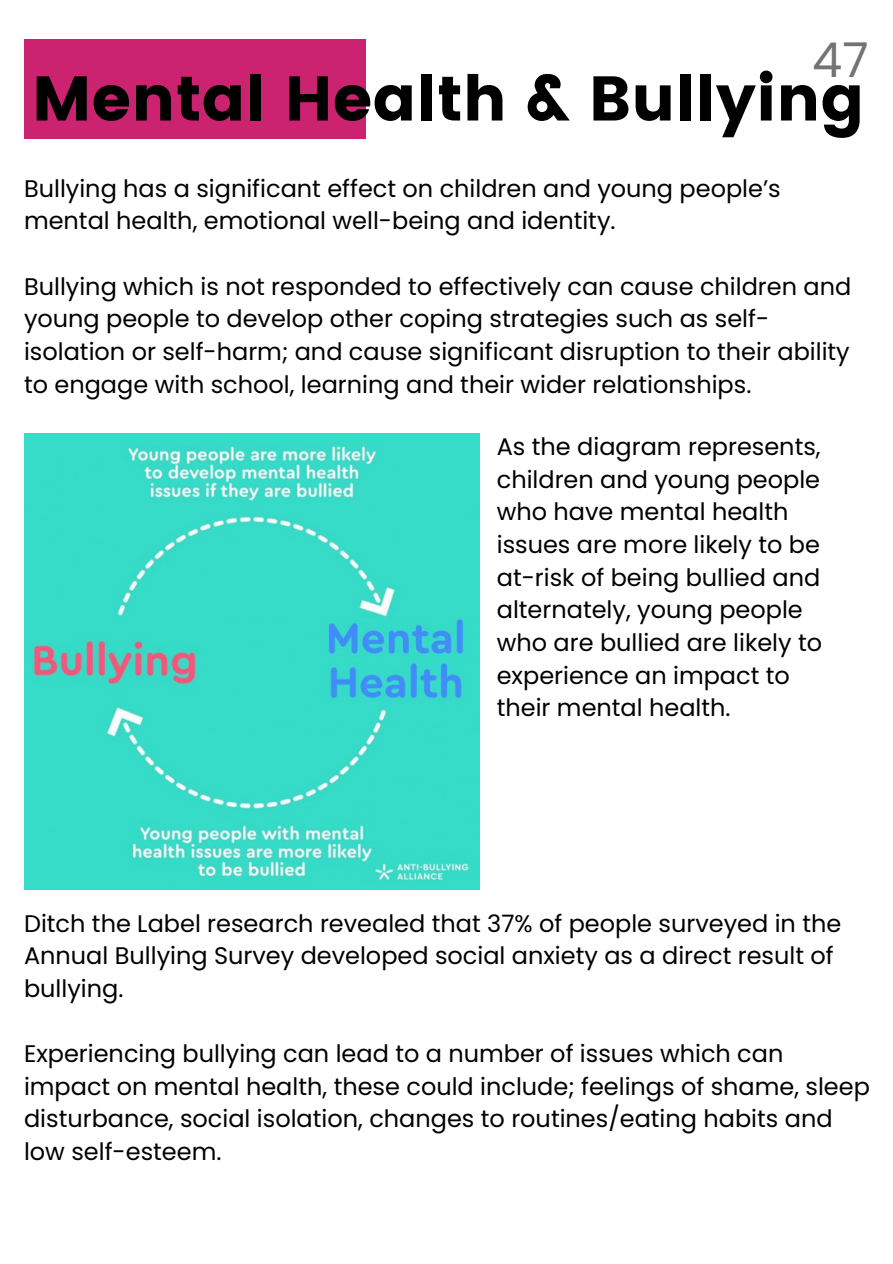
<style>
.page{position:relative;width:893px;height:1264px;background:#fff}
.page>*{position:absolute;margin:0;border:0;box-sizing:border-box;transform-origin:0 0}
.t1{font:63px "Poppins";color:#000}
.t2{font:48px "Poppins";color:#737373}
.t3{font:24px/32.5px "Poppins";color:#000}
</style>
<div class="page">
<div style="left:24px;top:40px;width:341px;height:99px;background:#cb236f"></div>
<img style="left:24px;top:434px;width:455px;height:455px">
<p class="t2" style="left:812px;top:27px;width:58px">47</p>
<p class="t1" style="left:32px;top:62px;width:833px">Mental Health &amp; Bullying</p>
<p class="t3" style="left:24px;top:172px;width:758px">Bullying has a significant effect on children and young people’s mental health, emotional well-being and identity.</p>
<p class="t3" style="left:24px;top:270px;width:828px">Bullying which is not responded to effectively can cause children and young people to develop other coping strategies such as self&shy;isolation or self-harm; and cause significant disruption to their ability to engage with school, learning and their wider relationships.</p>
<p class="t3" style="left:496px;top:430px;width:327px">As the diagram represents, children and young people who have mental health issues are more likely to be at-risk of being bullied and alternately, young people who are bullied are likely to experience an impact to their mental health.</p>
<p class="t3" style="left:24px;top:907px;width:818px">Ditch the Label research revealed that 37% of people surveyed in the<br>Annual Bullying Survey developed social anxiety as a direct result of bullying.</p>
<p class="t3" style="left:24px;top:1037px;width:847px">Experiencing bullying can lead to a number of issues which can impact on mental health, these could include; feelings of shame, sleep disturbance, social isolation, changes to routines/eating habits and low self-esteem.</p>
</div>
